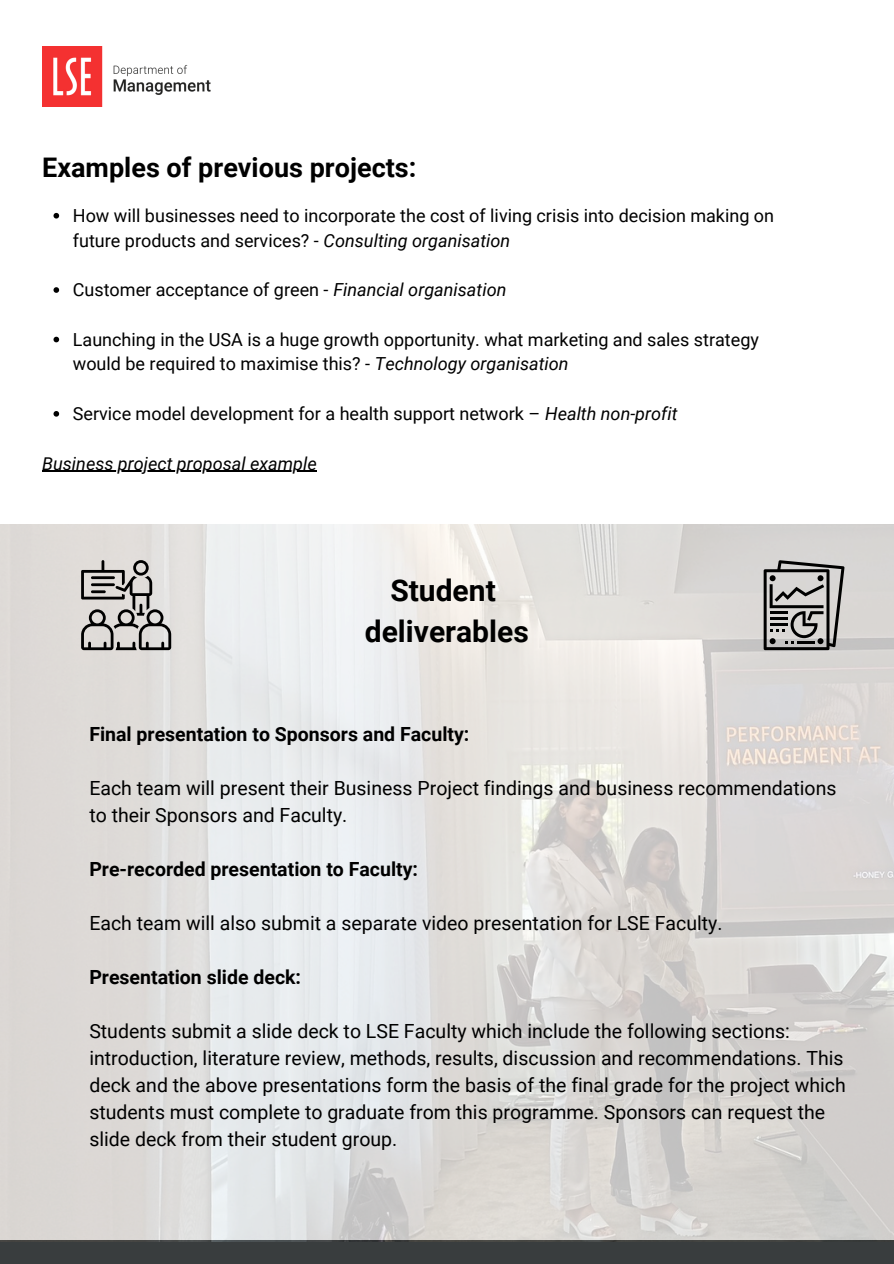
<style>
.page{position:relative;width:894px;height:1264px;background:#fff}
.page>*{position:absolute;margin:0;border:0;box-sizing:border-box;transform-origin:0 0}
.t1{font:700 30px/41.7px "Roboto";color:#000;text-align:center}
.t2{font:700 27px "Roboto";color:#000}
.t3{font:19.5px/27px "Roboto";color:#000}
.t4{font:700 19.5px "Roboto";color:#000}
.t5{font:18px/24.8px "Roboto";color:#000}
.t6{font:italic 18px "Roboto";color:#000}
.s1{font-style:italic}
</style>
<div class="page">
<div style="left:0;top:1240px;width:893px;height:23px;background:#393d3e"></div>
<img style="left:42px;top:47px;width:168px;height:59px">
<img style="left:0;top:524px;width:893px;height:716px">
<svg style="left:81px;top:560px;width:90px;height:90px;background:#a7a4a2"></svg>
<svg style="left:763px;top:560px;width:81px;height:90px;background:#908f8e"></svg>
<svg style="left:53px;top:213px;width:6px;height:5px"></svg>
<svg style="left:53px;top:287px;width:6px;height:6px"></svg>
<svg style="left:53px;top:337px;width:6px;height:5px"></svg>
<svg style="left:53px;top:411px;width:6px;height:5px"></svg>
<hr style="left:42px;top:470px;width:275px;height:2px;background:#000">
<p class="t2" style="left:42px;top:152px;width:375px">Examples of previous projects:</p>
<h1 class="t5" style="left:73px;top:203px;width:702px">How will businesses need to incorporate the cost of living crisis into decision making on future products and services? - <span class="s1">Consulting organisation</span></h1>
<p class="t5" style="left:73px;top:278px;width:435px">Customer acceptance of green - <span class="s1">Financial organisation</span></p>
<h4 class="t5" style="left:73px;top:327px;width:687px">Launching in the USA is a huge growth opportunity. what marketing and sales strategy would be required to maximise this? - <span class="s1">Technology organisation</span></h4>
<p class="t5" style="left:73px;top:401px;width:606px">Service model development for a health support network – <span class="s1">Health non-profit</span></p>
<h4 class="t6" style="left:42px;top:453px;width:276px">Business project proposal example</h4>
<p class="t1" style="left:365px;top:569px;width:165px">Student deliverables</p>
<h2 class="t4" style="left:89px;top:722px;width:381px">Final presentation to Sponsors and Faculty:</h2>
<h3 class="t3" style="left:89px;top:774px;width:748px">Each team will present their Business Project findings and business recommendations to their Sponsors and Faculty.</h3>
<p class="t4" style="left:89px;top:857px;width:330px">Pre-recorded presentation to Faculty:</p>
<p class="t3" style="left:89px;top:909px;width:634px">Each team will also submit a separate video presentation for LSE Faculty.</p>
<p class="t4" style="left:89px;top:965px;width:213px">Presentation slide deck:</p>
<p class="t3" style="left:89px;top:1017px;width:757px">Students submit a slide deck to LSE Faculty which include the following sections: introduction, literature review, methods, results, discussion and recommendations. This deck and the above presentations form the basis of the final grade for the project which students must complete to graduate from this programme. Sponsors can request the slide deck from their student group.</p>
</div>
